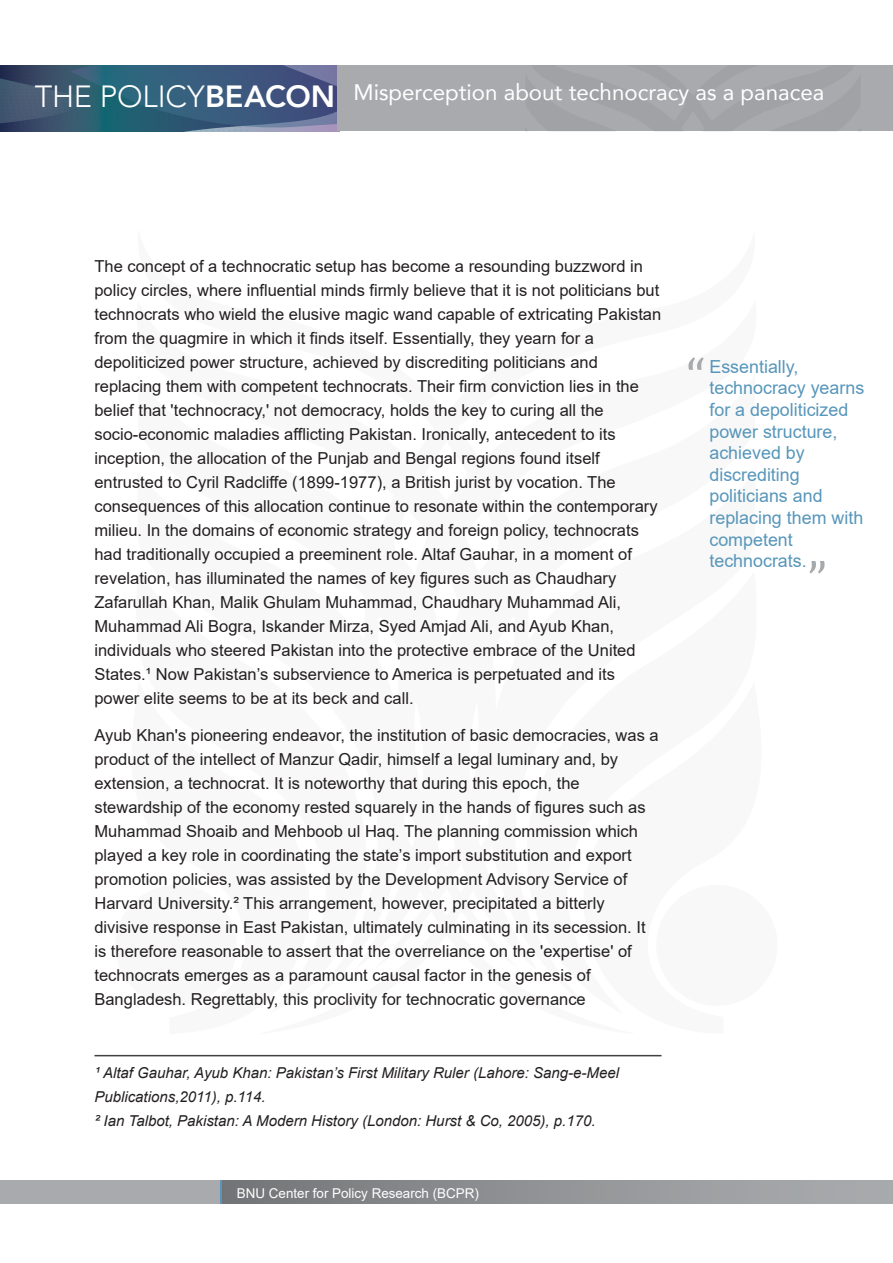
<style>
.page{position:relative;width:893px;height:1263px;background:#fff}
.page>*{position:absolute;margin:0;border:0;box-sizing:border-box;transform-origin:0 0}
.t1{font:52.95px "Cambria";color:#a7aaac}
.t2{font:22.5px "Avenir";color:#fff}
.t3{font:18px/21.6px "Arial";color:#5796ba}
.t4{font:16.5px/24px "Arial";color:#231f20}
.t5{font:italic 15px/24px "Arial";color:#231f20}
.t6{font:13.5px "Arial";color:#fff}
.s1{font-weight:300;font-size:30.6px}
.s2{font-weight:800;font-size:30.6px}
</style>
<div class="page">
<div style="left:656px;top:885px;width:122px;height:121px;background:#f8f8f8;border-radius:50%"></div>
<div style="left:0;top:1180px;width:318px;height:23px;background:#a8aaad"></div>
<div style="left:220px;top:1180px;width:673px;height:23px;background:linear-gradient(to right,#757679,#acaeb1)"></div>
<hr style="left:94px;top:1055px;width:567px;height:1px;background:#414042">
<hr style="left:220px;top:1180px;width:2px;height:23px;background:#5796ba">
<svg style="left:0;top:65px;width:340px;height:66px;background:#3c5c7a"></svg>
<div style="left:337px;top:66px;width:556px;height:65px;background:#a8aaad"></div>
<h2 class="t2" style="left:35px;top:74px;width:791px"><span class="s1">THE POLICY</span><span class="s2">BEACON</span> Misperception about technocracy as a panacea</h2>
<p class="t4" style="left:94px;top:254px;width:568px">The concept of a technocratic setup has become a resounding buzzword in policy circles, where influential minds firmly believe that it is not politicians but technocrats who wield the elusive magic wand capable of extricating Pakistan from the quagmire in which it finds itself. Essentially, they yearn for a depoliticized power structure, achieved by discrediting politicians and replacing them with competent technocrats. Their firm conviction lies in the belief that 'technocracy,' not democracy, holds the key to curing all the socio-economic maladies afflicting Pakistan. Ironically, antecedent to its inception, the allocation of the Punjab and Bengal regions found itself entrusted to Cyril Radcliffe (1899-1977), a British jurist by vocation. The consequences of this allocation continue to resonate within the contemporary milieu. In the domains of economic strategy and foreign policy, technocrats had traditionally occupied a preeminent role. Altaf Gauhar, in a moment of revelation, has illuminated the names of key figures such as Chaudhary Zafarullah Khan, Malik Ghulam Muhammad, Chaudhary Muhammad Ali, Muhammad Ali Bogra, Iskander Mirza, Syed Amjad Ali, and Ayub Khan, individuals who steered Pakistan into the protective embrace of the United States.¹ Now Pakistan’s subservience to America is perpetuated and its power elite seems to be at its beck and call.</p>
<p class="t4" style="left:94px;top:723px;width:566px">Ayub Khan's pioneering endeavor, the institution of basic democracies, was a product of the intellect of Manzur Qadir, himself a legal luminary and, by extension, a technocrat. It is noteworthy that during this epoch, the stewardship of the economy rested squarely in the hands of figures such as Muhammad Shoaib and Mehboob ul Haq. The planning commission which played a key role in coordinating the state’s import substitution and export promotion policies, was assisted by the Development Advisory Service of Harvard University.² This arrangement, however, precipitated a bitterly divisive response in East Pakistan, ultimately culminating in its secession. It is therefore reasonable to assert that the overreliance on the 'expertise' of technocrats emerges as a paramount causal factor in the genesis of Bangladesh. Regrettably, this proclivity for technocratic governance</p>
<p class="t5" style="left:94px;top:1061px;width:526px">¹ Altaf Gauhar, Ayub Khan: Pakistan’s First Military Ruler (Lahore: Sang-e-Meel<br>Publications,2011), p.114.<br>² Ian Talbot, Pakistan: A Modern History (London: Hurst &amp; Co, 2005), p.170.</p>
<p class="t6" style="left:237px;top:1183px;width:243px">BNU Center for Policy Research (BCPR)</p>
<h1 class="t1" style="left:686px;top:345px;width:21px">“</h1>
<p class="t3" style="left:709px;top:356px;width:156px">Essentially, technocracy yearns for a depoliticized power structure, achieved by discrediting politicians and replacing them with competent technocrats.</p>
<h1 class="t1" style="left:827px;top:585px;width:21px;rotate:-180deg">“</h1>
</div>
